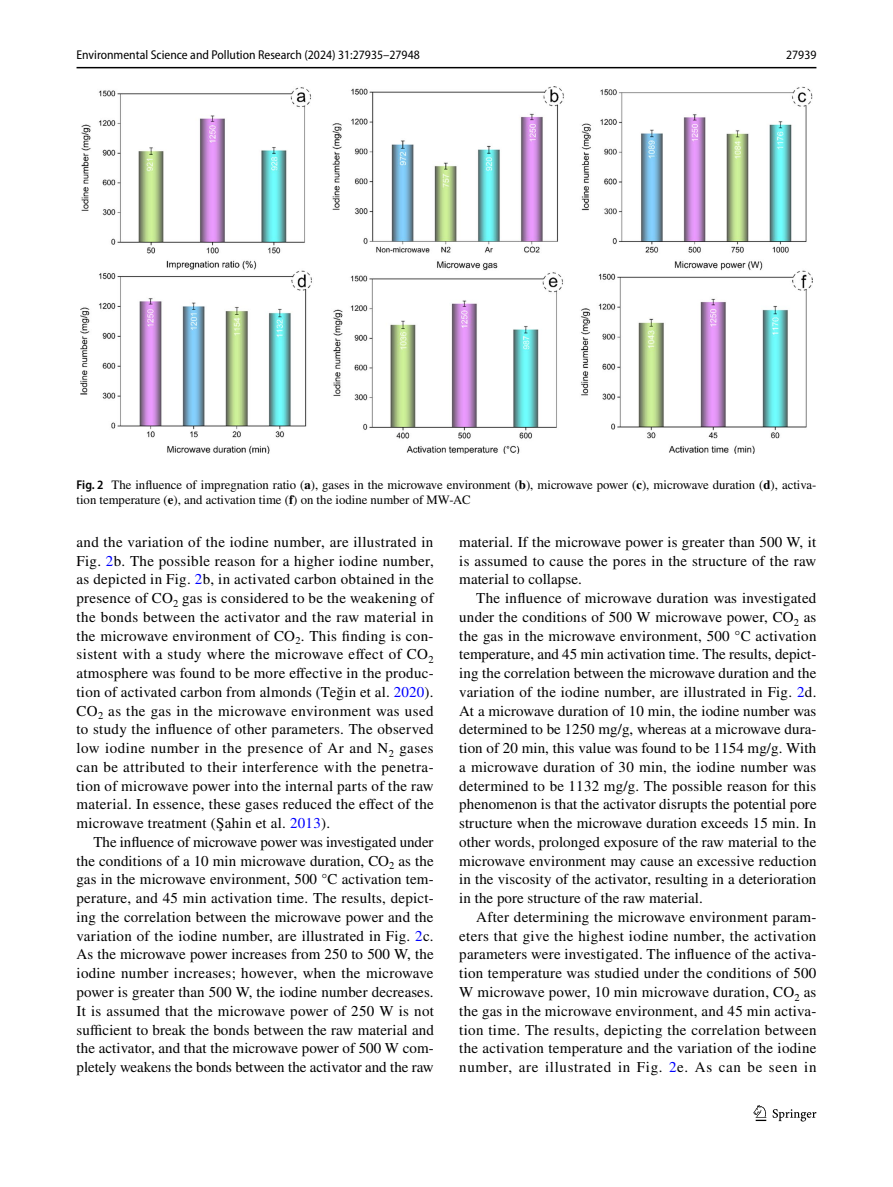
<style>
.page{position:relative;width:893px;height:1187px;background:#fff}
.page>*{position:absolute;margin:0;border:0;box-sizing:border-box;transform-origin:0 0}
.t1{font:15px/18.8px "STIX";letter-spacing:.015em;color:#000;text-align:justify}
.t2{font:12.75px/15px "STIX";color:#000}
.t3{font:semi-condensed 12.75px "Myriad Pro";color:#000}
.s1{font-family:"Myriad Pro";font-weight:600;font-stretch:semi-condensed}
.s2{font-weight:700}
.s3{color:#00f}
</style>
<div class="page">
<hr style="left:77px;top:67px;width:739px;height:1px;background:#000">
<svg style="left:753px;top:1105px;width:13px;height:15px"></svg>
<svg style="left:773px;top:1109px;width:43px;height:12px"></svg>
<img style="left:81px;top:87px;width:731px;height:366px">
<p class="t3" style="left:77px;top:48px;width:345px">Environmental Science and Pollution Research (2024) 31:27935–27948</p>
<p class="t3" style="left:786px;top:48px;width:32px">27939</p>
<p class="t2" style="left:77px;top:478px;width:741px"><span class="s1">Fig. 2</span> The influence of impregnation ratio (<span class="s2">a</span>), gases in the microwave environment (<span class="s2">b</span>), microwave power (<span class="s2">c</span>), microwave duration (<span class="s2">d</span>), activa&shy;tion temperature (<span class="s2">e</span>), and activation time (<span class="s2">f</span>) on the iodine number of MW-AC</p>
<p class="t1" style="left:77px;top:533px;width:359px">and the variation of the iodine number, are illustrated in Fig. <span class="s3">2</span>b. The possible reason for a higher iodine number, as depicted in Fig. <span class="s3">2</span>b, in activated carbon obtained in the presence of CO<sub>2</sub> gas is considered to be the weakening of the bonds between the activator and the raw material in the microwave environment of CO<sub>2</sub>. This finding is con&shy;sistent with a study where the microwave effect of CO<sub>2 </sub>atmosphere was found to be more effective in the produc&shy;tion of activated carbon from almonds (Teğin et al. <span class="s3">2020</span>).<br>CO<sub>2</sub> as the gas in the microwave environment was used to study the influence of other parameters. The observed low iodine number in the presence of Ar and N<sub>2</sub> gases can be attributed to their interference with the penetra&shy;tion of microwave power into the internal parts of the raw material. In essence, these gases reduced the effect of the microwave treatment (Şahin et al. <span class="s3">2013</span>).</p>
<p class="t1" style="left:77px;top:833px;width:359px;text-indent:17px">The influence of microwave power was investigated under the conditions of a 10 min microwave duration, CO<sub>2</sub> as the gas in the microwave environment, 500 °C activation tem&shy;perature, and 45 min activation time. The results, depict&shy;ing the correlation between the microwave power and the variation of the iodine number, are illustrated in Fig. <span class="s3">2</span>c.<br>As the microwave power increases from 250 to 500 W, the iodine number increases; however, when the microwave power is greater than 500 W, the iodine number decreases.<br>It is assumed that the microwave power of 250 W is not sufficient to break the bonds between the raw material and the activator, and that the microwave power of 500 W com&shy;pletely weakens the bonds between the activator and the raw</p>
<p class="t1" style="left:459px;top:533px;width:358px">material. If the microwave power is greater than 500 W, it is assumed to cause the pores in the structure of the raw material to collapse.</p>
<p class="t1" style="left:459px;top:589px;width:359px;text-indent:17px">The influence of microwave duration was investigated under the conditions of 500 W microwave power, CO<sub>2</sub> as the gas in the microwave environment, 500 °C activation temperature, and 45 min activation time. The results, depict&shy;ing the correlation between the microwave duration and the variation of the iodine number, are illustrated in Fig. <span class="s3">2</span>d.<br>At a microwave duration of 10 min, the iodine number was determined to be 1250 mg/g, whereas at a microwave dura&shy;tion of 20 min, this value was found to be 1154 mg/g. With a microwave duration of 30 min, the iodine number was determined to be 1132 mg/g. The possible reason for this phenomenon is that the activator disrupts the potential pore structure when the microwave duration exceeds 15 min. In other words, prolonged exposure of the raw material to the microwave environment may cause an excessive reduction in the viscosity of the activator, resulting in a deterioration in the pore structure of the raw material.</p>
<p class="t1" style="left:459px;top:908px;width:359px;text-indent:17px">After determining the microwave environment param&shy;eters that give the highest iodine number, the activation parameters were investigated. The influence of the activa&shy;tion temperature was studied under the conditions of 500<br>W microwave power, 10 min microwave duration, CO<sub>2</sub> as the gas in the microwave environment, and 45 min activa&shy;tion time. The results, depicting the correlation between the activation temperature and the variation of the iodine number, are illustrated in Fig. <span class="s3">2</span>e. As can be seen in</p>
</div>
